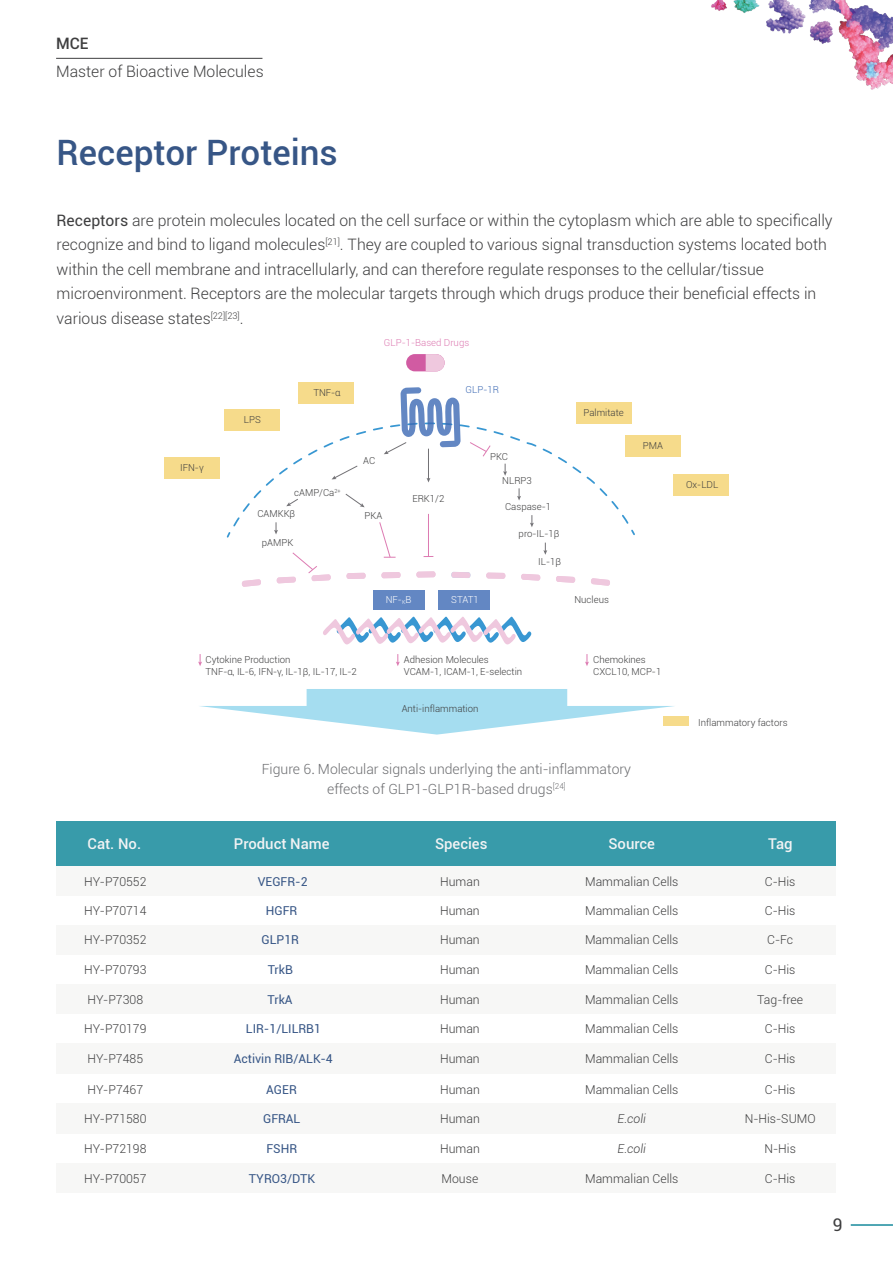
<style>
.page{position:relative;width:893px;height:1265px;background:#fff}
.page>*{position:absolute;margin:0;border:0;box-sizing:border-box;transform-origin:0 0}
.t1{font:500 35px "Roboto";color:#375686}
.t2{font:17.5px "Roboto";color:#3e3e3f}
.t3{font:300 15.75px/24.5px "Roboto";color:#3e3e3f}
.t4{font:500 15.75px "Roboto";color:#3e3e3f}
.t5{font:500 14.88px "Roboto";color:#f2f3f4}
.t6{font:300 14px/19.2px "Roboto";color:#6c6d70;text-align:center}
.t7{font:300 12.25px "Roboto";color:#3e3e3f}
.t8{font:300 12.25px "Roboto";color:#3f3f40}
.t9{font:12.25px "Roboto";color:#375686}
.t10{font:italic 300 12.25px "Roboto";color:#3e3e3f}
.t11{font:300 9.62px/12.2px "Roboto";color:#3e3e3f}
.t12{font:300 9.62px "Roboto";color:#dd7bb2}
.t13{font:300 9.62px "Roboto";color:#fff}
.t14{font:300 9.62px "Roboto";color:#3d6ab4}
.s1{font-weight:400}
.s2{font-family:"Source Han Sans CN"}
</style>
<div class="page">
<div style="left:56px;top:865px;width:779px;height:328px;background:#f4f4f3"></div>
<div style="left:56px;top:896px;width:780px;height:29px;background:#fff"></div>
<div style="left:56px;top:955px;width:780px;height:28px;background:#fff"></div>
<div style="left:56px;top:1014px;width:780px;height:29px;background:#fff"></div>
<div style="left:56px;top:1074px;width:780px;height:28px;background:#fff"></div>
<div style="left:56px;top:1134px;width:780px;height:28px;background:#fff"></div>
<hr style="left:851px;top:1224px;width:42px;height:2px;background:#389baa">
<div style="left:56px;top:821px;width:779px;height:44px;background:#389baa"></div>
<div style="left:664px;top:716px;width:25px;height:10px;background:#f6db8b"></div>
<div style="left:438px;top:590px;width:51px;height:19px;background:#6387c3"></div>
<div style="left:373px;top:590px;width:51px;height:20px;background:#6387c3"></div>
<svg style="left:200px;top:689px;width:474px;height:46px"></svg>
<svg style="left:226px;top:532px;width:5px;height:6px"></svg>
<svg style="left:233px;top:424px;width:399px;height:103px"></svg>
<svg style="left:631px;top:529px;width:4px;height:7px"></svg>
<svg style="left:591px;top:578px;width:19px;height:8px"></svg>
<svg style="left:556px;top:576px;width:19px;height:7px"></svg>
<svg style="left:521px;top:574px;width:19px;height:7px"></svg>
<svg style="left:486px;top:573px;width:19px;height:6px"></svg>
<svg style="left:451px;top:572px;width:19px;height:6px"></svg>
<svg style="left:416px;top:571px;width:20px;height:7px"></svg>
<svg style="left:381px;top:572px;width:20px;height:6px"></svg>
<svg style="left:346px;top:573px;width:20px;height:6px"></svg>
<svg style="left:242px;top:579px;width:19px;height:8px"></svg>
<svg style="left:323px;top:617px;width:208px;height:27px"></svg>
<div style="left:164px;top:458px;width:55px;height:21px;background:#f6db8b"></div>
<div style="left:225px;top:410px;width:55px;height:21px;background:#f6db8b"></div>
<div style="left:299px;top:382px;width:55px;height:22px;background:#f6db8b"></div>
<div style="left:576px;top:403px;width:56px;height:21px;background:#f6db8b"></div>
<div style="left:626px;top:435px;width:55px;height:21px;background:#f6db8b"></div>
<div style="left:674px;top:475px;width:55px;height:21px;background:#f6db8b"></div>
<hr style="left:428px;top:514px;width:1px;height:43px;background:#dd7bb2">
<svg style="left:379px;top:522px;width:17px;height:36px"></svg>
<svg style="left:277px;top:552px;width:54px;height:31px"></svg>
<svg style="left:469px;top:442px;width:22px;height:15px"></svg>
<svg style="left:274px;top:522px;width:4px;height:12px"></svg>
<svg style="left:198px;top:654px;width:4px;height:12px"></svg>
<svg style="left:396px;top:654px;width:4px;height:12px"></svg>
<svg style="left:585px;top:654px;width:4px;height:12px"></svg>
<svg style="left:286px;top:498px;width:13px;height:8px"></svg>
<svg style="left:503px;top:464px;width:4px;height:12px"></svg>
<svg style="left:517px;top:488px;width:4px;height:12px"></svg>
<svg style="left:530px;top:515px;width:4px;height:12px"></svg>
<svg style="left:543px;top:543px;width:4px;height:12px"></svg>
<hr style="left:428px;top:449px;width:1px;height:30px;background:#737276">
<svg style="left:332px;top:465px;width:26px;height:14px"></svg>
<svg style="left:345px;top:493px;width:20px;height:14px"></svg>
<svg style="left:384px;top:387px;width:77px;height:67px"></svg>
<div style="left:406px;top:354px;width:39px;height:17px;background:#d15ba2;border-radius:9px"></div>
<svg style="left:426px;top:354px;width:19px;height:17px"></svg>
<hr style="left:56px;top:58px;width:206px;height:1px;background:#3e3e3f">
<img style="left:711px;top:0;width:182px;height:90px">
<p class="t4" style="left:56px;top:32px;width:34px">MCE</p>
<p class="t3" style="left:56px;top:59px;width:209px">Master of Bioactive Molecules</p>
<h1 class="t1" style="left:57px;top:128px;width:283px">Receptor Proteins</h1>
<p class="t3" style="left:57px;top:207px;width:778px"><span class="s1">Receptors</span> are protein molecules located on the cell surface or within the cytoplasm which are able to specifically recognize and bind to ligand molecules<sup>[21]</sup>. They are coupled to various signal transduction systems located both within the cell membrane and intracellularly, and can therefore regulate responses to the cellular/tissue microenvironment. Receptors are the molecular targets through which drugs produce their beneficial effects in various disease states<sup>[22][23]</sup>.</p>
<p class="t11" style="left:180px;top:461px;width:25px">IFN-γ</p>
<p class="t11" style="left:244px;top:413px;width:19px">LPS</p>
<p class="t11" style="left:313px;top:386px;width:29px">TNF-α</p>
<p class="t11" style="left:294px;top:486px;width:48px">cAMP/Ca<sup>2+</sup></p>
<p class="t11" style="left:257px;top:507px;width:39px">CAMKKβ</p>
<p class="t11" style="left:262px;top:536px;width:33px">pAMPK</p>
<p class="t12" style="left:384px;top:336px;width:87px">GLP-1-Based Drugs</p>
<p class="t14" style="left:466px;top:383px;width:35px">GLP-1R</p>
<p class="t11" style="left:363px;top:454px;width:14px">AC</p>
<p class="t11" style="left:490px;top:451px;width:19px">PKC</p>
<p class="t11" style="left:502px;top:475px;width:31px">NLRP3</p>
<p class="t11" style="left:365px;top:509px;width:19px">PKA</p>
<p class="t11" style="left:412px;top:492px;width:33px">ERK1/2</p>
<p class="t11" style="left:505px;top:500px;width:48px">Caspase-1</p>
<p class="t11" style="left:519px;top:527px;width:42px">pro-IL-1β</p>
<p class="t11" style="left:538px;top:555px;width:24px">IL-1β</p>
<p class="t11" style="left:583px;top:406px;width:42px">Palmitate</p>
<p class="t13" style="left:386px;top:592px;width:27px">NF-<sub>K</sub>B</p>
<p class="t13" style="left:451px;top:592px;width:29px">STAT1</p>
<p class="t11" style="left:574px;top:593px;width:36px">Nucleus</p>
<p class="t11" style="left:643px;top:439px;width:22px">PMA</p>
<p class="t11" style="left:205px;top:653px;width:153px">Cytokine Production<br>TNF-α, IL-6, IFN-γ, IL-1β, IL-17, IL-2</p>
<p class="t11" style="left:404px;top:653px;width:120px">Adhesion Molecules<br>VCAM-1, ICAM-1, E-selectin</p>
<p class="t11" style="left:593px;top:653px;width:70px">Chemokines<br>CXCL10, MCP-1</p>
<p class="t11" style="left:402px;top:702px;width:78px">Anti-inflammation</p>
<p class="t6" style="left:262px;top:759px;width:371px">Figure 6<span class="s2">.</span> Molecular signals underlying the anti-inflammatory effects of GLP1-GLP1R-based drugs<sup>[24]</sup></p>
<p class="t11" style="left:686px;top:478px;width:34px">Ox-LDL</p>
<p class="t11" style="left:698px;top:716px;width:91px">Inflammatory factors</p>
<p class="t5" style="left:88px;top:833px;width:55px">Cat. No.</p>
<p class="t5" style="left:234px;top:833px;width:97px">Product Name</p>
<p class="t5" style="left:435px;top:833px;width:54px">Species</p>
<p class="t5" style="left:608px;top:833px;width:48px">Source</p>
<p class="t5" style="left:768px;top:833px;width:26px">Tag</p>
<p class="t8" style="left:84px;top:873px;width:64px">HY-P70552</p>
<p class="t9" style="left:258px;top:873px;width:51px">VEGFR-2</p>
<p class="t7" style="left:440px;top:873px;width:41px">Human</p>
<p class="t7" style="left:585px;top:873px;width:95px">Mammalian Cells</p>
<p class="t7" style="left:765px;top:873px;width:32px">C-His</p>
<p class="t8" style="left:84px;top:902px;width:64px">HY-P70714</p>
<p class="t9" style="left:266px;top:902px;width:33px">HGFR</p>
<p class="t7" style="left:440px;top:902px;width:41px">Human</p>
<p class="t7" style="left:585px;top:902px;width:95px">Mammalian Cells</p>
<p class="t7" style="left:765px;top:902px;width:32px">C-His</p>
<p class="t8" style="left:84px;top:932px;width:64px">HY-P70352</p>
<p class="t9" style="left:262px;top:931px;width:39px">GLP1R</p>
<p class="t7" style="left:440px;top:932px;width:41px">Human</p>
<p class="t7" style="left:585px;top:932px;width:95px">Mammalian Cells</p>
<p class="t7" style="left:767px;top:932px;width:27px">C-Fc</p>
<p class="t8" style="left:84px;top:961px;width:64px">HY-P70793</p>
<p class="t9" style="left:268px;top:961px;width:27px">TrkB</p>
<p class="t7" style="left:440px;top:961px;width:41px">Human</p>
<p class="t7" style="left:585px;top:961px;width:95px">Mammalian Cells</p>
<p class="t7" style="left:765px;top:961px;width:32px">C-His</p>
<p class="t8" style="left:88px;top:991px;width:57px">HY-P7308</p>
<p class="t9" style="left:268px;top:991px;width:27px">TrkA</p>
<p class="t7" style="left:440px;top:991px;width:41px">Human</p>
<p class="t7" style="left:585px;top:991px;width:95px">Mammalian Cells</p>
<p class="t7" style="left:757px;top:991px;width:47px">Tag-free</p>
<p class="t8" style="left:84px;top:1020px;width:64px">HY-P70179</p>
<p class="t9" style="left:246px;top:1020px;width:76px">LIR-1/LILRB1</p>
<p class="t7" style="left:440px;top:1020px;width:41px">Human</p>
<p class="t7" style="left:585px;top:1020px;width:95px">Mammalian Cells</p>
<p class="t7" style="left:765px;top:1020px;width:32px">C-His</p>
<p class="t8" style="left:88px;top:1050px;width:57px">HY-P7485</p>
<p class="t9" style="left:234px;top:1050px;width:101px">Activin RIB/ALK-4</p>
<p class="t7" style="left:440px;top:1050px;width:41px">Human</p>
<p class="t7" style="left:585px;top:1050px;width:95px">Mammalian Cells</p>
<p class="t7" style="left:765px;top:1050px;width:32px">C-His</p>
<p class="t8" style="left:88px;top:1081px;width:57px">HY-P7467</p>
<p class="t9" style="left:266px;top:1081px;width:32px">AGER</p>
<p class="t7" style="left:440px;top:1081px;width:41px">Human</p>
<p class="t7" style="left:585px;top:1081px;width:95px">Mammalian Cells</p>
<p class="t7" style="left:765px;top:1081px;width:32px">C-His</p>
<p class="t8" style="left:84px;top:1111px;width:64px">HY-P71580</p>
<p class="t9" style="left:263px;top:1110px;width:39px">GFRAL</p>
<p class="t7" style="left:440px;top:1111px;width:41px">Human</p>
<p class="t10" style="left:618px;top:1111px;width:30px">E.coli</p>
<p class="t7" style="left:745px;top:1111px;width:72px">N-His-SUMO</p>
<p class="t8" style="left:84px;top:1141px;width:64px">HY-P72198</p>
<p class="t9" style="left:267px;top:1141px;width:32px">FSHR</p>
<p class="t7" style="left:440px;top:1141px;width:41px">Human</p>
<p class="t10" style="left:618px;top:1141px;width:30px">E.coli</p>
<p class="t7" style="left:764px;top:1141px;width:33px">N-His</p>
<p class="t8" style="left:84px;top:1171px;width:64px">HY-P70057</p>
<p class="t9" style="left:249px;top:1170px;width:68px">TYRO3/DTK</p>
<p class="t7" style="left:442px;top:1171px;width:38px">Mouse</p>
<p class="t7" style="left:585px;top:1171px;width:95px">Mammalian Cells</p>
<p class="t7" style="left:765px;top:1171px;width:32px">C-His</p>
<p class="t2" style="left:833px;top:1212px;width:11px">9</p>
</div>
